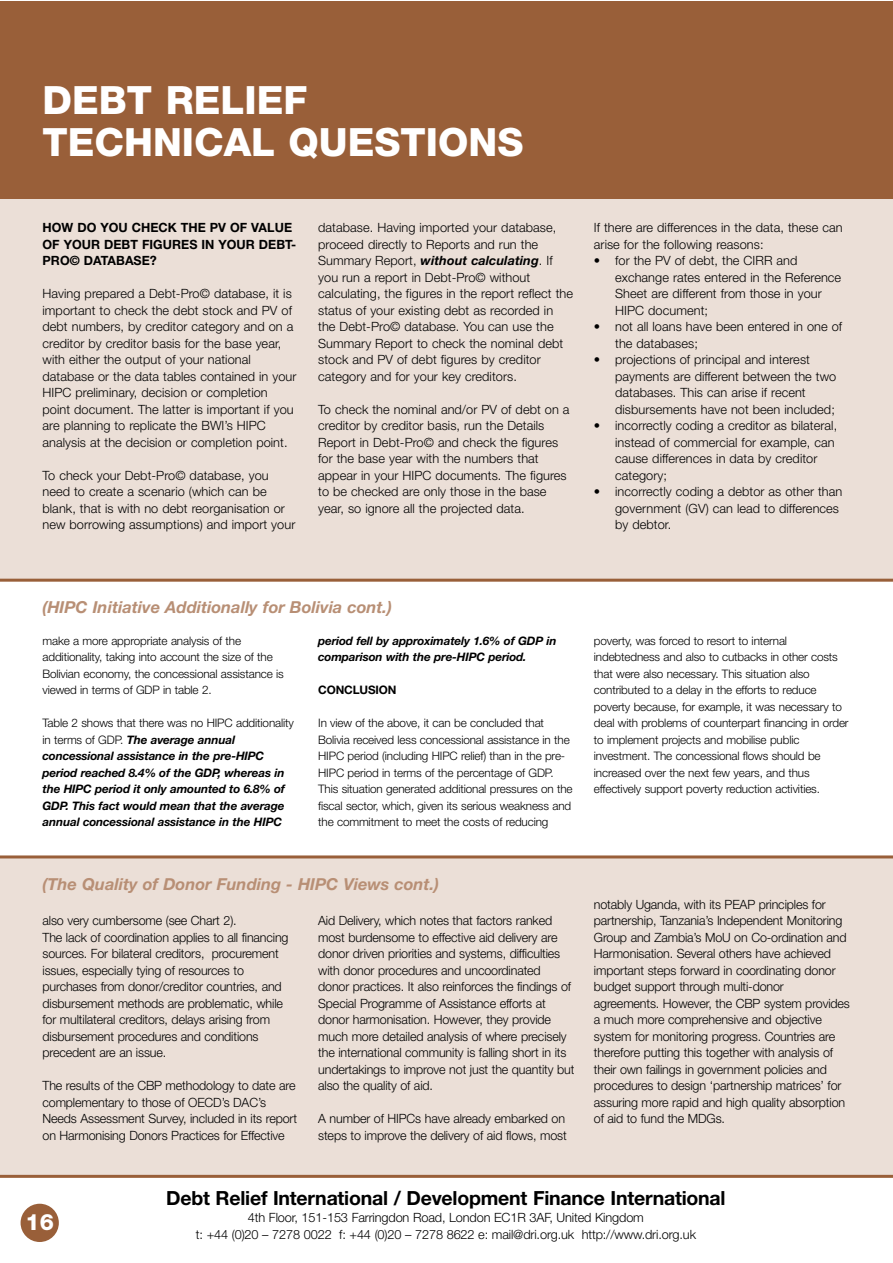
<style>
.page{position:relative;width:893px;height:1263px;background:#fff}
.page>*{position:absolute;margin:0;border:0;box-sizing:border-box;transform-origin:0 0}
.t1{font:800 39px/42px "Helvetica Neue";color:#fff}
.t2{font:800 22.5px "Helvetica Neue";color:#fff}
.t3{font:700 19.5px "Helvetica Neue";letter-spacing:-.01em;color:#000}
.t4{font:italic 700 16.5px "Helvetica Neue";color:#b88f75}
.t5{font:300 12.75px/16.5px "Helvetica Neue";letter-spacing:-.01em;color:#000}
.t6{font:700 12.75px/16.5px "Helvetica Neue";letter-spacing:.005em;color:#000}
.t7{font:300 11.7px/16.5px "Helvetica Neue";letter-spacing:-.01em;color:#000}
.t8{font:italic 700 11.7px/16.5px "Helvetica Neue";letter-spacing:-.01em;color:#000}
.t9{font:700 11.7px "Helvetica Neue";letter-spacing:-.01em;color:#000}
.s1{font-weight:700;font-style:italic}
.s2{font-weight:300;font-style:normal}
</style>
<div class="page">
<div style="left:0;top:857px;width:892px;height:318px;background:#ebdfd7"></div>
<div style="left:21px;top:1204px;width:38px;height:38px;background:#995f39;border-radius:19px"></div>
<hr style="left:0;top:1175px;width:892px;height:3px;background:#995f39">
<div style="left:0;top:134px;width:892px;height:446px;background:#ebdfd7"></div>
<div style="left:0;top:2px;width:892px;height:197px;background:#995f39"></div>
<hr style="left:0;top:579px;width:892px;height:3px;background:#995f39">
<hr style="left:0;top:855px;width:892px;height:3px;background:#995f39">
<h1 class="t1" style="left:43px;top:83px;width:482px">DEBT RELIEF<br>TECHNICAL QUESTIONS</h1>
<p class="t6" style="left:43px;top:221px;width:255px">HOW DO YOU CHECK THE PV OF VALUE<br>OF YOUR DEBT FIGURES IN YOUR DEBT-<br>PRO© DATABASE?</p>
<p class="t5" style="left:43px;top:287px;width:255px">Having prepared a Debt-Pro© database, it is important to check the debt stock and PV of debt numbers, by creditor category and on a creditor by creditor basis for the base year, with either the output of your national database or the data tables contained in your HIPC preliminary, decision or completion point document. The latter is important if you are planning to replicate the BWI’s HIPC analysis at the decision or completion point.</p>
<p class="t5" style="left:43px;top:468px;width:254px">To check your Debt-Pro© database, you need to create a scenario (which can be blank, that is with no debt reorganisation or new borrowing assumptions) and import your</p>
<p class="t5" style="left:318px;top:221px;width:256px">database. Having imported your database, proceed directly to Reports and run the Summary Report, <span class="s1">without calculating</span>. If you run a report in Debt-Pro© without calculating, the figures in the report reflect the status of your existing debt as recorded in the Debt-Pro© database. You can use the Summary Report to check the nominal debt stock and PV of debt figures by creditor category and for your key creditors.</p>
<p class="t5" style="left:318px;top:402px;width:253px">To check the nominal and/or PV of debt on a creditor by creditor basis, run the Details Report in Debt-Pro© and check the figures for the base year with the numbers that appear in your HIPC documents. The figures to be checked are only those in the base year, so ignore all the projected data.</p>
<p class="t5" style="left:594px;top:221px;width:250px">If there are differences in the data, these can arise for the following reasons:</p>
<p class="t5" style="left:615px;top:254px;width:228px;text-indent:-21px">• for the PV of debt, the CIRR and exchange rates entered in the Reference<br>Sheet are different from those in your<br>HIPC document;</p>
<p class="t5" style="left:615px;top:320px;width:228px;text-indent:-21px">• not all loans have been entered in one of the databases;</p>
<p class="t5" style="left:615px;top:353px;width:223px;text-indent:-21px">• projections of principal and interest payments are different between the two databases. This can arise if recent disbursements have not been included;</p>
<p class="t5" style="left:615px;top:419px;width:224px;text-indent:-21px">• incorrectly coding a creditor as bilateral, instead of commercial for example, can cause differences in data by creditor category;</p>
<p class="t5" style="left:615px;top:485px;width:229px;text-indent:-21px">• incorrectly coding a debtor as other than government (GV) can lead to differences by debtor.</p>
<p class="t4" style="left:43px;top:601px;width:351px">(HIPC Initiative Additionally for Bolivia cont.)</p>
<p class="t7" style="left:43px;top:634px;width:243px">make a more appropriate analysis of the additionality, taking into account the size of the Bolivian economy, the concessional assistance is viewed in terms of GDP in table 2.</p>
<p class="t8" style="left:43px;top:716px;width:253px"><span class="s2">Table 2 shows that there was no HIPC additionality in terms of GDP.</span> The average annual concessional assistance in the pre-HIPC period reached 8.4% of the GDP, whereas in the HIPC period it only amounted to 6.8% of GDP. This fact would mean that the average annual concessional assistance in the HIPC</p>
<p class="t8" style="left:318px;top:633px;width:240px">period fell by approximately 1.6% of GDP in comparison with the pre-HIPC period.</p>
<p class="t9" style="left:318px;top:686px;width:80px">CONCLUSION</p>
<p class="t7" style="left:318px;top:716px;width:256px">In view of the above, it can be concluded that Bolivia received less concessional assistance in the HIPC period (including HIPC relief) than in the pre-HIPC period in terms of the percentage of GDP.<br>This situation generated additional pressures on the fiscal sector, which, given its serious weakness and the commitment to meet the costs of reducing</p>
<p class="t4" style="left:43px;top:878px;width:398px">(The Quality of Donor Funding - HIPC Views cont.)</p>
<p class="t5" style="left:43px;top:914px;width:248px">also very cumbersome (see Chart 2).<br>The lack of coordination applies to all financing sources. For bilateral creditors, procurement issues, especially tying of resources to purchases from donor/creditor countries, and disbursement methods are problematic, while for multilateral creditors, delays arising from disbursement procedures and conditions precedent are an issue.</p>
<p class="t5" style="left:43px;top:1079px;width:256px">The results of the CBP methodology to date are complementary to those of OECD’s DAC’s Needs Assessment Survey, included in its report on Harmonising Donors Practices for Effective</p>
<p class="t5" style="left:318px;top:914px;width:258px">Aid Delivery, which notes that factors ranked most burdensome to effective aid delivery are donor driven priorities and systems, difficulties with donor procedures and uncoordinated donor practices. It also reinforces the findings of Special Programme of Assistance efforts at donor harmonisation. However, they provide much more detailed analysis of where precisely the international community is falling short in its undertakings to improve not just the quantity but also the quality of aid.</p>
<p class="t5" style="left:318px;top:1112px;width:250px">A number of HIPCs have already embarked on steps to improve the delivery of aid flows, most</p>
<p class="t7" style="left:594px;top:634px;width:256px">poverty, was forced to resort to internal indebtedness and also to cutbacks in other costs that were also necessary. This situation also contributed to a delay in the efforts to reduce poverty because, for example, it was necessary to deal with problems of counterpart financing in order to implement projects and mobilise public investment. The concessional flows should be increased over the next few years, and thus effectively support poverty reduction activities.</p>
<p class="t5" style="left:594px;top:897px;width:258px">notably Uganda, with its PEAP principles for partnership, Tanzania’s Independent Monitoring Group and Zambia’s MoU on Co-ordination and Harmonisation. Several others have achieved important steps forward in coordinating donor budget support through multi-donor agreements. However, the CBP system provides a much more comprehensive and objective system for monitoring progress. Countries are therefore putting this together with analysis of their own failings in government policies and procedures to design ‘partnership matrices’ for assuring more rapid and high quality absorption of aid to fund the MDGs.</p>
<h2 class="t2" style="left:26px;top:1214px;width:30px">16</h2>
<h3 class="t3" style="left:166px;top:1191px;width:561px">Debt Relief International / Development Finance International</h3>
<p class="t5" style="left:196px;top:1211px;width:502px;text-align:center">4th Floor, 151-153 Farringdon Road, London EC1R 3AF, United Kingdom<br>t: +44 (0)20 – 7278 0022 f: +44 (0)20 – 7278 8622 e: mail@dri.org.uk http://www.dri.org.uk</p>
</div>
